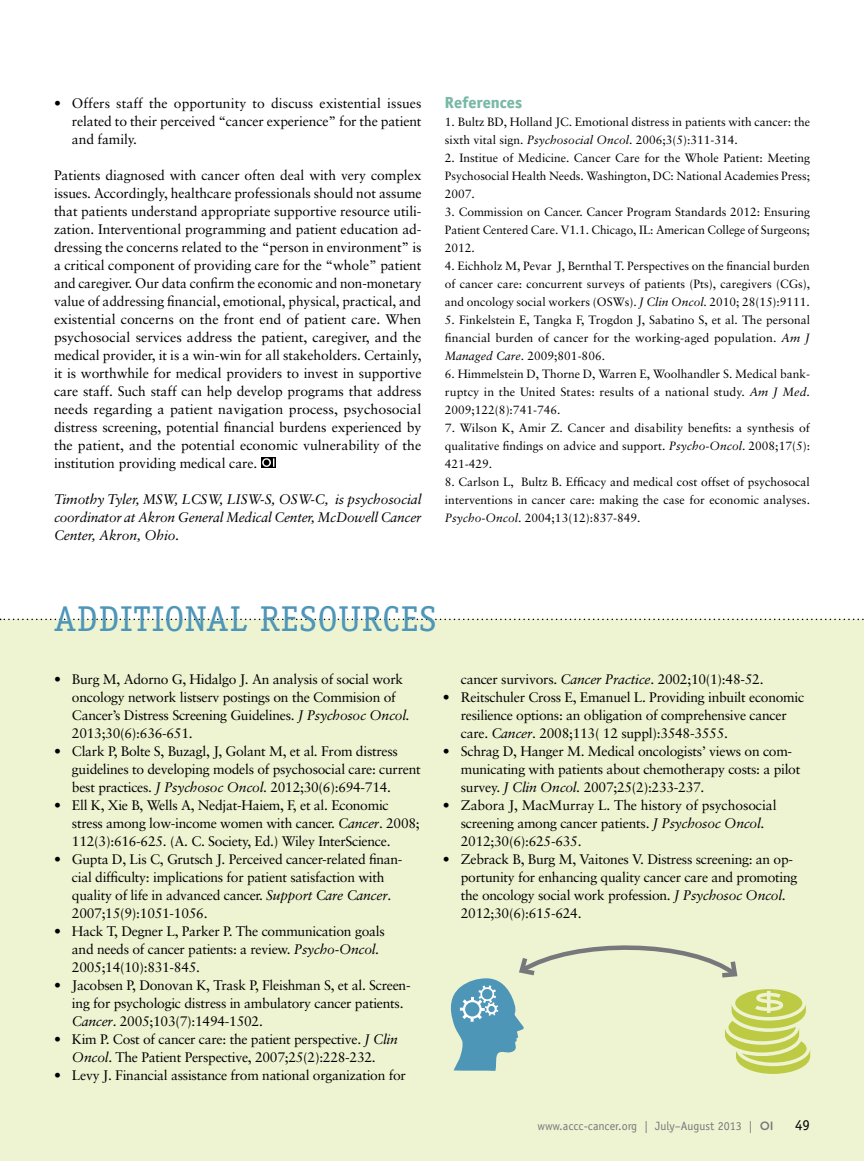
<style>
.page{position:relative;width:864px;height:1161px;background:#fff}
.page>*{position:absolute;margin:0;border:0;box-sizing:border-box;transform-origin:0 0}
.t1{font:36px "Officina Serif";letter-spacing:.03em;color:#4e96b8}
.t2{font:16.2px "Officina Sans Extra Bold ITC";color:#79b9a6}
.t3{font:15px "Officina Sans";color:#000}
.t4{font:13.8px/18px "Sabon";letter-spacing:-.02em;color:#000}
.t5{font:italic 13.8px/18px "Sabon";letter-spacing:-.015em;color:#000;text-align:justify}
.t6{font:12px/18px "Sabon";color:#000;text-align:justify}
.t7{font:12px "Officina Sans";color:#77787b}
.s1{font-style:italic}
.s2{font-family:"Gotham";font-weight:500}
</style>
<div class="page">
<div style="left:0;top:619px;width:864px;height:542px;background:#eef4d2"></div>
<svg style="left:261px;top:457px;width:15px;height:11px"></svg>
<svg style="left:262px;top:458px;width:12px;height:9px"></svg>
<svg style="left:0;top:619px;width:864px;height:1px"></svg>
<svg style="left:451px;top:945px;width:359px;height:129px"></svg>
<p class="t4" style="left:72px;top:94px;width:351px;text-align:justify;text-indent:-18px">• Offers staff the opportunity to discuss existential issues related to their perceived “cancer experience” for the patient and family.</p>
<p class="t4" style="left:54px;top:166px;width:369px;text-align:justify">Patients diagnosed with cancer often deal with very complex issues. Accordingly, healthcare professionals should not assume that patients understand appropriate supportive resource utili&shy;zation. Interventional programming and patient education ad&shy;dressing the concerns related to the “person in environment” is a critical component of providing care for the “whole” patient and caregiver. Our data confirm the economic and non-monetary value of addressing financial, emotional, physical, practical, and existential concerns on the front end of patient care. When psychosocial services address the patient, caregiver, and the medical provider, it is a win-win for all stakeholders. Certainly, it is worthwhile for medical providers to invest in supportive care staff. Such staff can help develop programs that address needs regarding a patient navigation process, psychosocial distress screening, potential financial burdens experienced by the patient, and the potential economic vulnerability of the institution providing medical care.</p>
<p class="t5" style="left:54px;top:490px;width:369px">Timothy Tyler, MSW, LCSW, LISW-S, OSW-C, is psychosocial coordinator at Akron General Medical Center, McDowell Cancer Center, Akron, Ohio.</p>
<p class="t2" style="left:445px;top:90px;width:79px">References</p>
<p class="t6" style="left:445px;top:113px;width:367px">1. Bultz BD, Holland JC. Emotional distress in patients with cancer: the sixth vital sign. <span class="s1">Psychosocial Oncol</span>. 2006;3(5):311-314.</p>
<p class="t6" style="left:445px;top:149px;width:367px">2. Institue of Medicine. Cancer Care for the Whole Patient: Meeting Psychosocial Health Needs. Washington, DC: National Academies Press; 2007.</p>
<p class="t6" style="left:445px;top:203px;width:367px">3. Commission on Cancer. Cancer Program Standards 2012: Ensuring Patient Centered Care. V1.1. Chicago, IL: American College of Surgeons; 2012.</p>
<p class="t6" style="left:445px;top:257px;width:367px">4. Eichholz M, Pevar J, Bernthal T. Perspectives on the financial burden of cancer care: concurrent surveys of patients (Pts), caregivers (CGs), and oncology social workers (OSWs). <span class="s1">J Clin Oncol</span>. 2010; 28(15):9111.</p>
<p class="t6" style="left:445px;top:311px;width:367px">5. Finkelstein E, Tangka F, Trogdon J, Sabatino S, et al. The personal financial burden of cancer for the working-aged population. <span class="s1">Am J Managed Care</span>. 2009;801-806.</p>
<p class="t6" style="left:445px;top:365px;width:367px">6. Himmelstein D, Thorne D, Warren E, Woolhandler S. Medical bank&shy;ruptcy in the United States: results of a national study. <span class="s1">Am J Med</span>.<br>2009;122(8):741-746.</p>
<p class="t6" style="left:445px;top:419px;width:367px">7. Wilson K, Amir Z. Cancer and disability benefits: a synthesis of qualitative findings on advice and support. <span class="s1">Psycho-Oncol</span>. 2008;17(5):<br>421-429.</p>
<p class="t6" style="left:445px;top:473px;width:367px">8. Carlson L, Bultz B. Efficacy and medical cost offset of psychosocal interventions in cancer care: making the case for economic analyses.<br><span class="s1">Psycho-Oncol</span>. 2004;13(12):837-849.</p>
<h1 class="t1" style="left:54px;top:598px;width:43px">ADDITIONAL</h1>
<h1 class="t1" style="left:260px;top:598px;width:60px">RESOURC</h1>
<h1 class="t1" style="left:401px;top:598px;width:34px">ES</h1>
<p class="t4" style="left:72px;top:670px;width:339px;text-indent:-18px">• Burg M, Adorno G, Hidalgo J. An analysis of social work oncology network listserv postings on the Commision of Cancer’s Distress Screening Guidelines. <span class="s1">J Psychosoc Oncol.<br></span>2013;30(6):636-651.</p>
<p class="t4" style="left:72px;top:742px;width:350px;text-indent:-18px">• Clark P, Bolte S, Buzagl, J, Golant M, et al. From distress guidelines to developing models of psychosocial care: current best practices. <span class="s1">J Psychosoc Oncol</span>. 2012;30(6):694-714.</p>
<p class="t4" style="left:72px;top:796px;width:349px;text-indent:-18px">• Ell K, Xie B, Wells A, Nedjat-Haiem, F, et al. Economic stress among low-income women with cancer. <span class="s1">Cancer</span>. 2008;<br>112(3):616-625. (A. C. Society, Ed.) Wiley InterScience.</p>
<p class="t4" style="left:72px;top:850px;width:332px;text-indent:-18px">• Gupta D, Lis C, Grutsch J. Perceived cancer-related finan&shy;cial difficulty: implications for patient satisfaction with quality of life in advanced cancer. <span class="s1">Support Care Cancer</span>.<br>2007;15(9):1051-1056.</p>
<p class="t4" style="left:72px;top:922px;width:314px;text-indent:-18px">• Hack T, Degner L, Parker P. The communication goals and needs of cancer patients: a review. <span class="s1">Psycho-Oncol.<br></span>2005;14(10):831-845.</p>
<p class="t4" style="left:72px;top:976px;width:340px;text-indent:-18px">• Jacobsen P, Donovan K, Trask P, Fleishman S, et al. Screen&shy;ing for psychologic distress in ambulatory cancer patients.<br><span class="s1">Cancer</span>. 2005;103(7):1494-1502.</p>
<p class="t4" style="left:54px;top:1030px;width:345px;text-align:center">• Kim P. Cost of cancer care: the patient perspective. <span class="s1">J Clin<br>Oncol</span>. The Patient Perspective, 2007;25(2):228-232.</p>
<p class="t4" style="left:54px;top:1066px;width:353px">• Levy J. Financial assistance from national organization for</p>
<p class="t4" style="left:461px;top:670px;width:304px">cancer survivors. <span class="s1">Cancer Practice</span>. 2002;10(1):48-52.</p>
<p class="t4" style="left:461px;top:688px;width:345px;text-indent:-18px">• Reitschuler Cross E, Emanuel L. Providing inbuilt economic resilience options: an obligation of comprehensive cancer care. <span class="s1">Cancer</span>. 2008;113( 12 suppl):3548-3555.</p>
<p class="t4" style="left:461px;top:742px;width:341px;text-indent:-18px">• Schrag D, Hanger M. Medical oncologists’ views on com&shy;municating with patients about chemotherapy costs: a pilot survey. <span class="s1">J Clin Oncol.</span> 2007;25(2):233-237.</p>
<p class="t4" style="left:461px;top:796px;width:317px;text-indent:-18px">• Zabora J, MacMurray L. The history of psychosocial screening among cancer patients. <span class="s1">J Psychosoc Oncol.<br></span>2012;30(6):625-635.</p>
<p class="t4" style="left:461px;top:850px;width:338px;text-indent:-18px">• Zebrack B, Burg M, Vaitones V. Distress screening: an op&shy;portunity for enhancing quality cancer care and promoting the oncology social work profession. <span class="s1">J Psychosoc Oncol.<br></span>2012;30(6):615-624.</p>
<p class="t7" style="left:537px;top:1118px;width:238px">www.accc-cancer.org | July–August 2013 | <span class="s2">OI</span></p>
<p class="t3" style="left:795px;top:1116px;width:16px">49</p>
</div>
